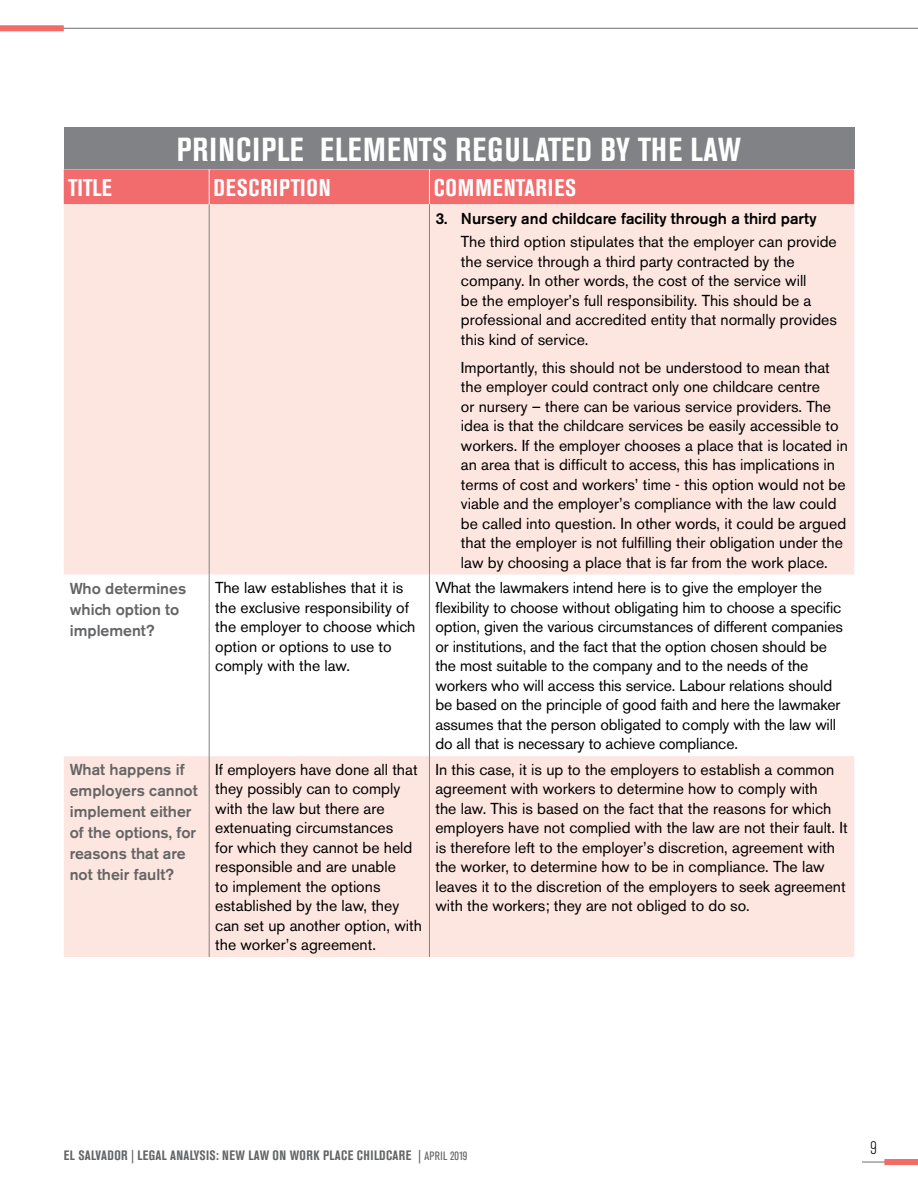
<style>
.page{position:relative;width:918px;height:1188px;background:#fff}
.page>*{position:absolute;margin:0;border:0;box-sizing:border-box;transform-origin:0 0}
.t1{font:700 condensed 33px "Akzidenz Grotesk BE";letter-spacing:.035em;color:#fff}
.t2{font:700 condensed 24px "Akzidenz Grotesk BE";letter-spacing:.035em;color:#fff}
.t3{font:300 condensed 18px "Akzidenz Grotesk BE";color:#000}
.t4{font:15.75px/19.5px "Akzidenz Grotesk BE";color:#000}
.t5{font:500 15.75px/21px "Akzidenz Grotesk BE";color:#636466}
.t6{font:500 15.75px "Akzidenz Grotesk BE";color:#000}
.t7{font:700 condensed 13.5px "Akzidenz Grotesk BE";letter-spacing:.02em;color:#636466}
.s1{font-weight:400;font-size:12px}
</style>
<div class="page">
<svg style="left:862px;top:1162px;width:22px;height:1px"></svg>
<div style="left:884px;top:1159px;width:34px;height:6px;background:#f26b65"></div>
<hr style="left:0;top:28px;width:918px;height:1px;background:#6d6e71">
<div style="left:0;top:25px;width:64px;height:6px;background:#f26b65"></div>
<div style="left:64px;top:128px;width:790px;height:41px;background:#808285"></div>
<div style="left:64px;top:169px;width:790px;height:35px;background:#f26b6d"></div>
<div style="left:64px;top:204px;width:790px;height:753px;background:#fde6df"></div>
<svg style="left:64px;top:575px;width:790px;height:181px"></svg>
<hr style="left:209px;top:169px;width:1px;height:35px;background:#fff">
<hr style="left:429px;top:169px;width:1px;height:35px;background:#fff">
<hr style="left:209px;top:204px;width:1px;height:371px;background:#808285">
<hr style="left:429px;top:204px;width:1px;height:371px;background:#808285">
<hr style="left:209px;top:575px;width:1px;height:181px;background:#808285">
<hr style="left:429px;top:575px;width:1px;height:181px;background:#808285">
<hr style="left:209px;top:756px;width:1px;height:201px;background:#808285">
<hr style="left:429px;top:756px;width:1px;height:201px;background:#808285">
<h1 class="t1" style="left:177px;top:130px;width:566px">PRINCIPLE ELEMENTS REGULATED BY THE LAW</h1>
<h2 class="t2" style="left:68px;top:174px;width:45px">TITLE</h2>
<h2 class="t2" style="left:213px;top:174px;width:119px">DESCRIPTION</h2>
<h2 class="t2" style="left:434px;top:174px;width:144px">COMMENTARIES</h2>
<p class="t6" style="left:435px;top:208px;width:383px">3. Nursery and childcare facility through a third party</p>
<p class="t4" style="left:461px;top:232px;width:378px">The third option stipulates that the employer can provide the service through a third party contracted by the company. In other words, the cost of the service will<br>be the employer’s full responsibility. This should be a professional and accredited entity that normally provides this kind of service.</p>
<p class="t4" style="left:461px;top:358px;width:388px">Importantly, this should not be understood to mean that the employer could contract only one childcare centre<br>or nursery – there can be various service providers. The idea is that the childcare services be easily accessible to workers. If the employer chooses a place that is located in an area that is difficult to access, this has implications in terms of cost and workers’ time - this option would not be viable and the employer’s compliance with the law could be called into question. In other words, it could be argued that the employer is not fulfilling their obligation under the law by choosing a place that is far from the work place.</p>
<p class="t5" style="left:70px;top:578px;width:118px">Who determines which option to implement?</p>
<p class="t4" style="left:215px;top:578px;width:202px">The law establishes that it is the exclusive responsibility of the employer to choose which option or options to use to comply with the law.</p>
<p class="t4" style="left:435px;top:578px;width:409px">What the lawmakers intend here is to give the employer the flexibility to choose without obligating him to choose a specific option, given the various circumstances of different companies or institutions, and the fact that the option chosen should be the most suitable to the company and to the needs of the workers who will access this service. Labour relations should be based on the principle of good faith and here the lawmaker assumes that the person obligated to comply with the law will do all that is necessary to achieve compliance.</p>
<p class="t5" style="left:70px;top:759px;width:129px">What happens if employers cannot implement either of the options, for reasons that are not their fault?</p>
<p class="t4" style="left:215px;top:759px;width:208px">If employers have done all that they possibly can to comply with the law but there are extenuating circumstances<br>for which they cannot be held responsible and are unable<br>to implement the options established by the law, they can set up another option, with the worker’s agreement.</p>
<p class="t4" style="left:435px;top:759px;width:414px">In this case, it is up to the employers to establish a common agreement with workers to determine how to comply with<br>the law. This is based on the fact that the reasons for which employers have not complied with the law are not their fault. It is therefore left to the employer’s discretion, agreement with the worker, to determine how to be in compliance. The law leaves it to the discretion of the employers to seek agreement with the workers; they are not obliged to do so.</p>
<p class="t7" style="left:64px;top:1148px;width:405px">EL SALVADOR | LEGAL ANALYSIS: NEW LAW ON WORK PLACE CHILDCARE | <span class="s1">APRIL 2019</span></p>
<p class="t3" style="left:870px;top:1138px;width:8px">9</p>
</div>
